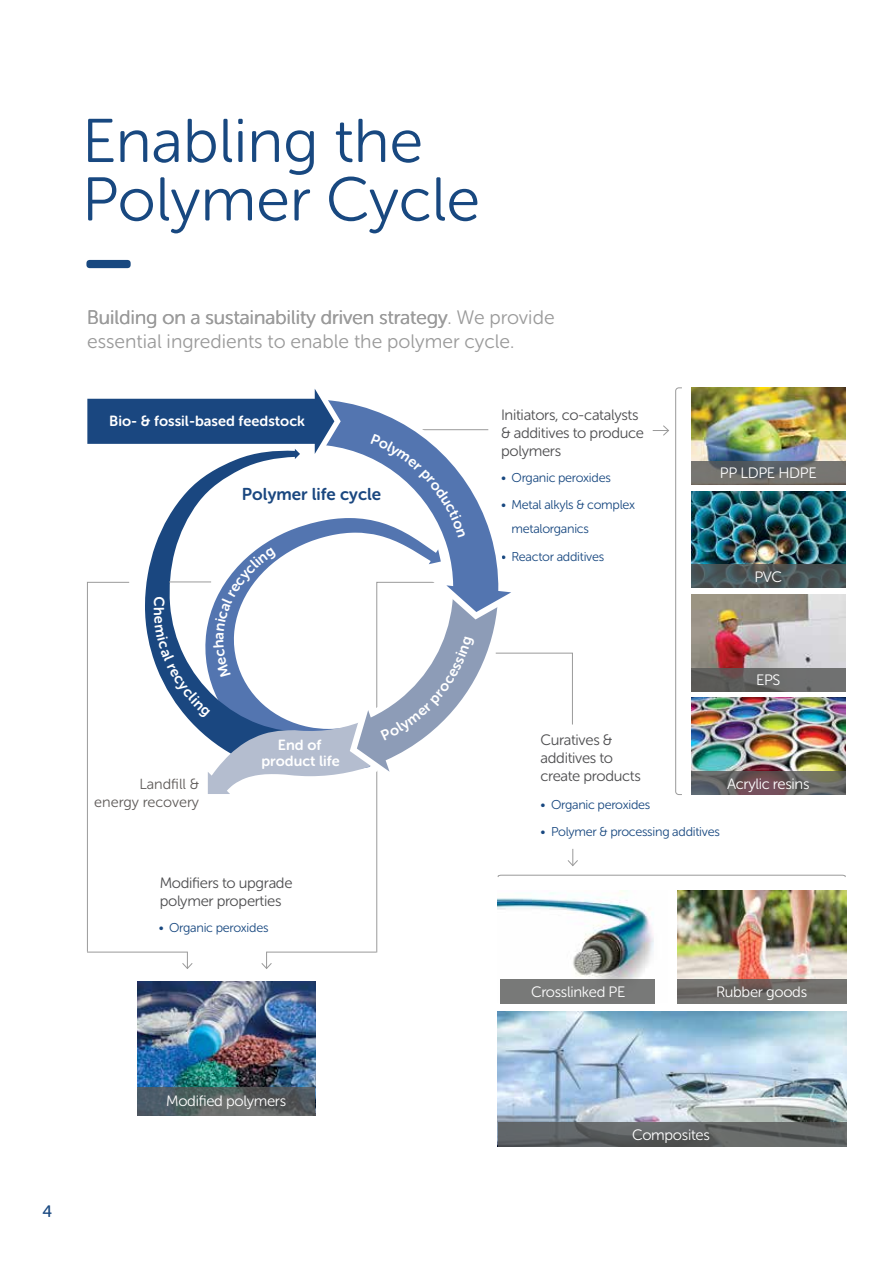
<style>
.page{position:relative;width:893px;height:1263px;background:#fff}
.page>*{position:absolute;margin:0;border:0;box-sizing:border-box;transform-origin:0 0}
.t1{font:61.5px/58.5px "Museo Sans Rounded 300";color:#184880}
.t2{font:19.5px/24px "Museo Sans Rounded 300";color:#9a9a9a}
.t3{font:17.1px "Museo Sans Rounded 700";color:#1a4780}
.t4{font:16.5px "Museo Sans Rounded 500";color:#184880}
.t5{font:15px/18px "Museo Sans Rounded 300";letter-spacing:-.02em;color:#4d4d4f}
.t6{font:15px "Museo Sans Rounded 300";letter-spacing:-.02em;color:#fff}
.t7{font:14.7px/15.3px "Museo Sans Rounded 700";color:#fff;text-align:center}
.t8{font:14.7px/17.5px "Museo Sans Rounded 300";color:#5e5a58;text-align:right}
.t9{font:12.75px/24px "Museo Sans Rounded 300";letter-spacing:-.02em;color:#184880}
</style>
<div class="page">
<img style="left:137px;top:981px;width:178px;height:106px">
<img style="left:500px;top:969px;width:145px;height:34px">
<img style="left:677px;top:891px;width:170px;height:88px">
<img style="left:498px;top:1012px;width:349px;height:110px">
<div style="left:501px;top:979px;width:154px;height:25px;background:#787978"></div>
<svg style="left:677px;top:979px;width:170px;height:25px;background:#706d69"></svg>
<svg style="left:498px;top:1122px;width:349px;height:25px;background:#5e6262"></svg>
<svg style="left:137px;top:1087px;width:178px;height:28px;background:#545e61"></svg>
<div style="left:86px;top:260px;width:45px;height:8px;background:#184880;border-radius:3px"></div>
<img style="left:87px;top:387px;width:759px;height:582px">
<h1 class="t1" style="left:82px;top:112px;width:399px">Enabling the<br>Polymer Cycle</h1>
<h2 class="t2" style="left:87px;top:305px;width:469px">Building on a sustainability driven strategy. We provide essential ingredients to enable the polymer cycle.</h2>
<p class="t7" style="left:109px;top:413px;width:197px">Bio- &amp; fossil-based feedstock</p>
<h3 class="t3" style="left:242px;top:485px;width:141px">Polymer life cycle</h3>
<p class="t8" style="left:94px;top:776px;width:106px">Landfill &amp; energy recovery</p>
<p class="t7" style="left:261px;top:738px;width:80px">End of product life</p>
<p class="t5" style="left:160px;top:874px;width:134px">Modifiers to upgrade polymer properties</p>
<p class="t9" style="left:159px;top:915px;width:111px">• Organic peroxides</p>
<p class="t5" style="left:501px;top:406px;width:144px">Initiators, co-catalysts &amp; additives to produce polymers</p>
<p class="t9" style="left:501px;top:466px;width:111px">• Organic peroxides</p>
<p class="t9" style="left:512px;top:493px;width:125px;text-indent:-11px">• Metal alkyls &amp; complex metalorganics</p>
<p class="t9" style="left:501px;top:545px;width:105px">• Reactor additives</p>
<p class="t5" style="left:540px;top:731px;width:102px">Curatives &amp; additives to create products</p>
<p class="t6" style="left:720px;top:465px;width:98px">PP LDPE HDPE</p>
<p class="t6" style="left:754px;top:569px;width:29px">PVC</p>
<p class="t6" style="left:756px;top:672px;width:26px">EPS</p>
<p class="t6" style="left:727px;top:776px;width:84px">Acrylic resins</p>
<p class="t9" style="left:540px;top:792px;width:111px">• Organic peroxides</p>
<p class="t9" style="left:540px;top:820px;width:181px">• Polymer &amp; processing additives</p>
<p class="t6" style="left:531px;top:984px;width:96px">Crosslinked PE</p>
<p class="t6" style="left:716px;top:984px;width:93px">Rubber goods</p>
<p class="t4" style="left:43px;top:1202px;width:11px">4</p>
<p class="t6" style="left:166px;top:1093px;width:121px">Modified polymers</p>
<p class="t6" style="left:632px;top:1127px;width:79px">Composites</p>
</div>
